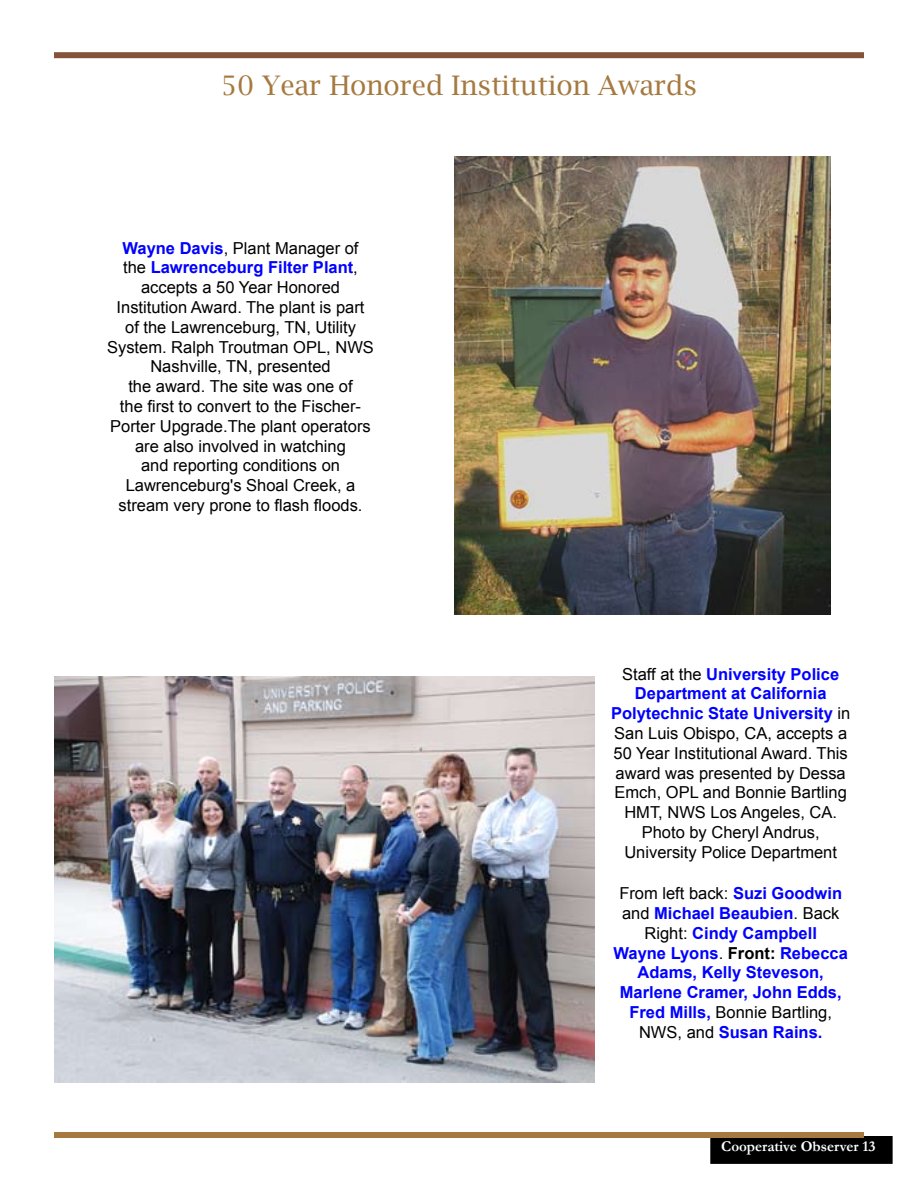
<style>
.page{position:relative;width:918px;height:1188px;background:#fff}
.page>*{position:absolute;margin:0;border:0;box-sizing:border-box;transform-origin:0 0}
.t1{font:27px "Lucida Bright";color:#a5793f}
.t2{font:16.5px/19.8px "Arial";color:#000;text-align:center}
.t3{font:700 16.5px/19.8px "Arial";color:#00f;text-align:center}
.t4{font:700 15px "Garamond";color:#fff}
.s1{font-weight:700;color:#00f}
.s2{font-weight:400;color:#000}
.s3{color:#000}
</style>
<div class="page">
<div style="left:711px;top:1137px;width:181px;height:26px;background:#000"></div>
<div style="left:710px;top:1136px;width:183px;height:28px;border:2px solid #000"></div>
<div style="left:54px;top:1132px;width:810px;height:6px;background:#a5793f"></div>
<img style="left:455px;top:156px;width:375px;height:459px">
<img style="left:54px;top:676px;width:540px;height:407px">
<div style="left:54px;top:52px;width:810px;height:6px;background:#845339"></div>
<h1 class="t1" style="left:221px;top:70px;width:478px">50 Year Honored Institution Awards</h1>
<p class="t2" style="left:107px;top:238px;width:268px"><span class="s1">Wayne Davis</span>, Plant Manager of<br>the <span class="s1">Lawrenceburg Filter Plant</span>, accepts a 50 Year Honored<br>Institution Award. The plant is part<br>of the Lawrenceburg, TN, Utility<br>System. Ralph Troutman OPL, NWS<br>Nashville, TN, presented<br>the award. The site was one of<br>the first to convert to the Fischer-<br>Porter Upgrade.The plant operators are also involved in watching<br>and reporting conditions on<br>Lawrenceburg's Shoal Creek, a stream very prone to flash floods.</p>
<p class="t2" style="left:611px;top:664px;width:241px">Staff at the <span class="s1">University Police<br>Department at California<br>Polytechnic State University</span> in<br>San Luis Obispo, CA, accepts a<br>50 Year Institutional Award. This award was presented by Dessa<br>Emch, OPL and Bonnie Bartling<br>HMT, NWS Los Angeles, CA.<br>Photo by Cheryl Andrus,<br>University Police Department</p>
<p class="t3" style="left:614px;top:884px;width:236px"><span class="s2">From left back:</span> Suzi Goodwin <span class="s2">and</span> Michael Beaubien<span class="s2">. Back<br>Right:</span> Cindy Campbell<br>Wayne Lyons<span class="s2">.</span> <span class="s3">Front:</span> Rebecca<br>Adams, Kelly Steveson,<br>Marlene Cramer, John Edds,<br>Fred Mills, <span class="s2">Bonnie Bartling,<br>NWS, and</span> Susan Rains.</p>
<p class="t4" style="left:721px;top:1136px;width:156px">Cooperative Observer 13</p>
</div>
